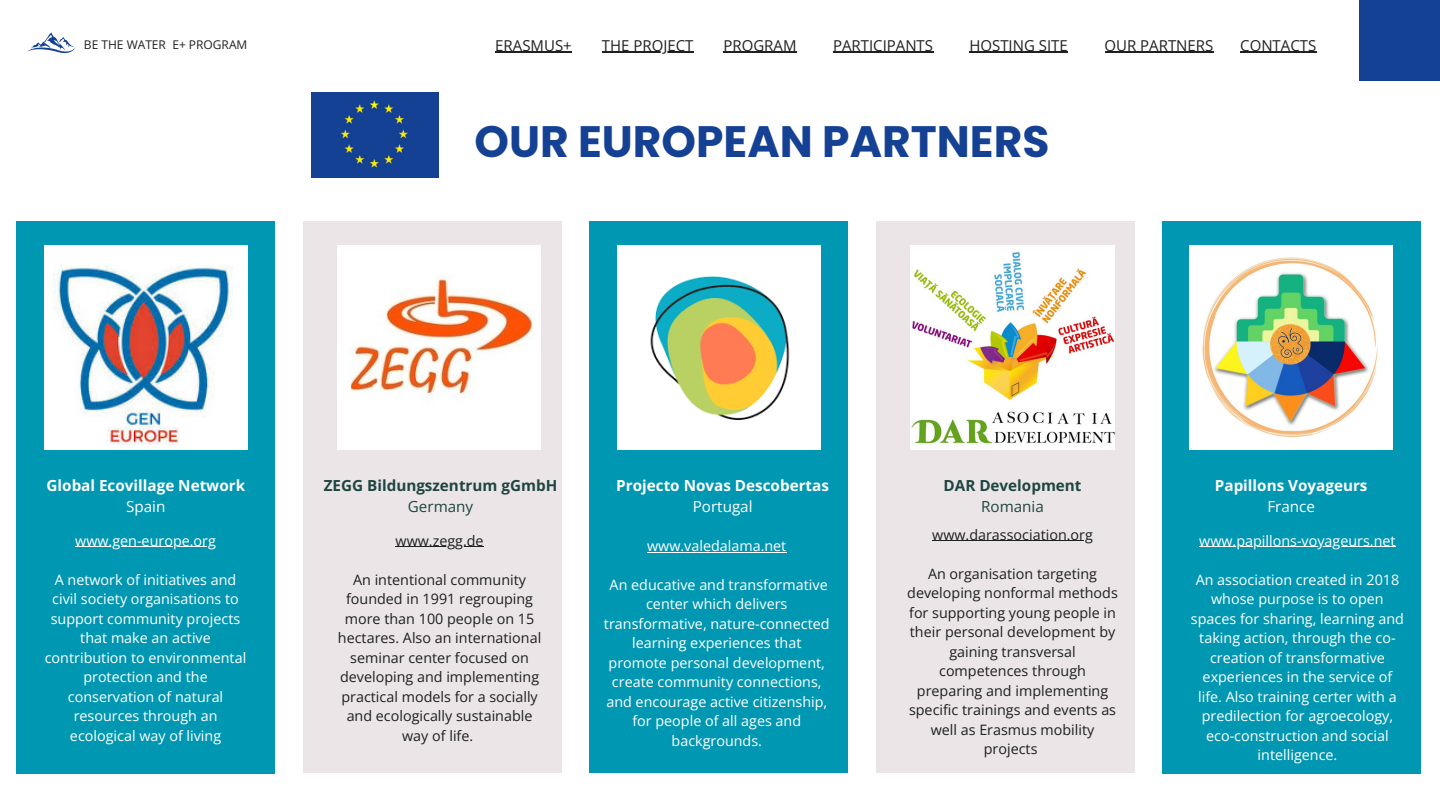
<style>
.page{position:relative;width:1440px;height:810px;background:#fff}
.page>*{position:absolute;margin:0;border:0;box-sizing:border-box;transform-origin:0 0}
.t1{font:700 44px "Poppins";color:#154194}
.t2{font:700 15.2px/21px "Open Sans";color:#fff;text-align:center}
.t3{font:700 15.2px/21px "Open Sans";color:#1e4541;text-align:center}
.t4{font:15px "Open Sans";color:#1f2020}
.t5{font:14.3px/19.5px "Open Sans";color:#fff;text-align:center}
.t6{font:14.3px/19.5px "Open Sans";color:#1f2020;text-align:center}
.t7{font:12px "Open Sans";color:#1f2020}
.s1{font-weight:400}
</style>
<div class="page">
<div style="left:17px;top:221px;width:258px;height:552px;background:#0097b2"></div>
<img style="left:44px;top:246px;width:203px;height:203px">
<div style="left:303px;top:221px;width:258px;height:552px;background:#ebe5e8"></div>
<img style="left:337px;top:246px;width:204px;height:203px">
<div style="left:590px;top:221px;width:258px;height:552px;background:#0097b2"></div>
<img style="left:617px;top:246px;width:203px;height:203px">
<div style="left:876px;top:221px;width:258px;height:552px;background:#ebe5e8"></div>
<img style="left:911px;top:246px;width:203px;height:203px">
<div style="left:1162px;top:221px;width:258px;height:552px;background:#0097b2"></div>
<img style="left:1189px;top:246px;width:204px;height:203px">
<div style="left:311px;top:93px;width:128px;height:85px;background:#154194"></div>
<hr style="left:75px;top:546px;width:141px;height:1px;background:#fff">
<hr style="left:396px;top:546px;width:88px;height:1px;background:#1f2020">
<hr style="left:647px;top:552px;width:139px;height:1px;background:#fff">
<hr style="left:932px;top:540px;width:161px;height:1px;background:#1f2020">
<hr style="left:1199px;top:546px;width:197px;height:1px;background:#fff">
<div style="left:1359px;top:0;width:81px;height:81px;background:#154194"></div>
<svg style="left:27px;top:32px;width:48px;height:21px"></svg>
<hr style="left:1240px;top:51px;width:76px;height:2px;background:#1f2020">
<hr style="left:969px;top:51px;width:99px;height:2px;background:#1f2020">
<hr style="left:602px;top:51px;width:91px;height:2px;background:#1f2020">
<hr style="left:495px;top:51px;width:77px;height:2px;background:#1f2020">
<hr style="left:1105px;top:51px;width:108px;height:2px;background:#1f2020">
<hr style="left:833px;top:51px;width:100px;height:2px;background:#1f2020">
<hr style="left:723px;top:51px;width:74px;height:2px;background:#1f2020">
<h3 class="t7" style="left:84px;top:36px;width:165px">BE THE WATER E+ PROGRAM</h3>
<h3 class="t4" style="left:495px;top:35px;width:78px">ERASMUS+</h3>
<p class="t4" style="left:602px;top:35px;width:93px">THE PROJECT</p>
<p class="t4" style="left:723px;top:35px;width:75px">PROGRAM</p>
<h3 class="t4" style="left:833px;top:35px;width:102px">PARTICIPANTS</h3>
<h3 class="t4" style="left:969px;top:35px;width:100px">HOSTING SITE</h3>
<h3 class="t4" style="left:1105px;top:35px;width:110px">OUR PARTNERS</h3>
<h3 class="t4" style="left:1240px;top:35px;width:78px">CONTACTS</h3>
<h3 class="t1" style="left:474px;top:110px;width:576px">OUR EUROPEAN PARTNERS</h3>
<p class="t2" style="left:47px;top:475px;width:200px">Global Ecovillage Network<br><span class="s1">Spain</span></p>
<p class="t5" style="left:75px;top:530px;width:142px">www.gen-europe.org</p>
<h2 class="t5" style="left:45px;top:569px;width:203px">A network of initiatives and civil society organisations to support community projects that make an active contribution to environmental protection and the conservation of natural resources through an ecological way of living</h2>
<h2 class="t3" style="left:324px;top:475px;width:235px">ZEGG Bildungszentrum gGmbH<br><span class="s1">Germany</span></h2>
<h2 class="t6" style="left:396px;top:530px;width:90px">www.zegg.de</h2>
<h2 class="t6" style="left:338px;top:569px;width:205px">An intentional community founded in 1991 regrouping more than 100 people on 15 hectares. Also an international seminar center focused on developing and implementing practical models for a socially and ecologically sustainable way of life.</h2>
<h2 class="t2" style="left:616px;top:475px;width:214px">Projecto Novas Descobertas<br><span class="s1">Portugal</span></h2>
<h2 class="t5" style="left:647px;top:536px;width:141px">www.valedalama.net</h2>
<h2 class="t5" style="left:604px;top:575px;width:227px">An educative and transformative center which delivers transformative, nature-connected learning experiences that promote personal development, create community connections, and encourage active citizenship, for people of all ages and backgrounds.</h2>
<p class="t3" style="left:944px;top:475px;width:140px">DAR Development<br><span class="s1">Romania</span></p>
<h1 class="t6" style="left:932px;top:524px;width:162px">www.darassociation.org</h1>
<p class="t6" style="left:907px;top:563px;width:212px">An organisation targeting developing nonformal methods for supporting young people in their personal development by gaining transversal competences through preparing and implementing specific trainings and events as well as Erasmus mobility projects</p>
<h3 class="t2" style="left:1215px;top:475px;width:154px">Papillons Voyageurs<br><span class="s1">France</span></h3>
<h3 class="t5" style="left:1199px;top:530px;width:198px">www.papillons-voyageurs.net</h3>
<p class="t5" style="left:1191px;top:569px;width:214px">An association created in 2018 whose purpose is to open spaces for sharing, learning and taking action, through the co&shy;creation of transformative experiences in the service of life. Also training certer with a predilection for agroecology, eco-construction and social intelligence.</p>
</div>
